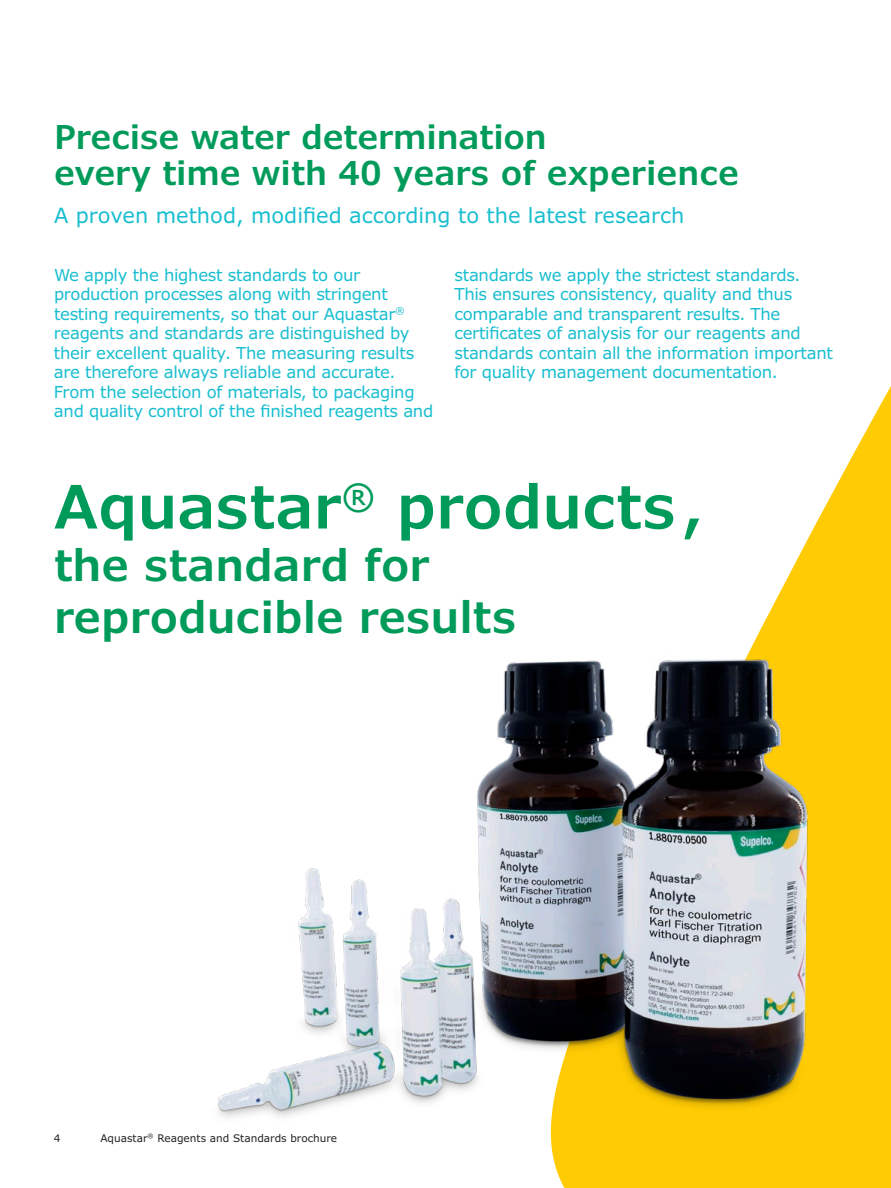
<style>
.page{position:relative;width:891px;height:1188px;background:#fff}
.page>*{position:absolute;margin:0;border:0;box-sizing:border-box;transform-origin:0 0}
.t1{font:600 60px "Verdana Pro";color:#009b5a}
.t2{font:600 43.5px/52.2px "Verdana Pro";color:#009b5a}
.t3{font:600 33px/36px "Verdana Pro";letter-spacing:-.005em;color:#009b5a}
.t4{font:21px "Verdana Pro";color:#18becf}
.t5{font:16.5px/19.5px "Verdana Pro";letter-spacing:-.02em;color:#18becf}
.t6{font:10.5px "Verdana Pro";color:#231f20}
</style>
<div class="page">
<svg style="left:553px;top:386px;width:338px;height:802px"></svg>
<img style="left:218px;top:593px;width:673px;height:563px">
<h3 class="t3" style="left:54px;top:120px;width:687px">Precise water determination<br>every time with 40 years of experience</h3>
<p class="t4" style="left:54px;top:202px;width:632px">A proven method, modified according to the latest research</p>
<p class="t5" style="left:54px;top:265px;width:381px">We apply the highest standards to our production processes along with stringent testing requirements, so that our Aquastar<sup>® </sup>reagents and standards are distinguished by their excellent quality. The measuring results are therefore always reliable and accurate.<br>From the selection of materials, to packaging and quality control of the finished reagents and</p>
<p class="t5" style="left:454px;top:265px;width:380px">standards we apply the strictest standards.<br>This ensures consistency, quality and thus comparable and transparent results. The certificates of analysis for our reagents and standards contain all the information important for quality management documentation.</p>
<h1 class="t1" style="left:54px;top:468px;width:652px">Aquastar<sup>®</sup> products ,</h1>
<h2 class="t2" style="left:54px;top:539px;width:464px">the standard for reproducible results</h2>
<p class="t6" style="left:54px;top:1131px;width:8px">4</p>
<p class="t6" style="left:100px;top:1131px;width:238px">Aquastar<sup>®</sup> Reagents and Standards brochure</p>
</div>
